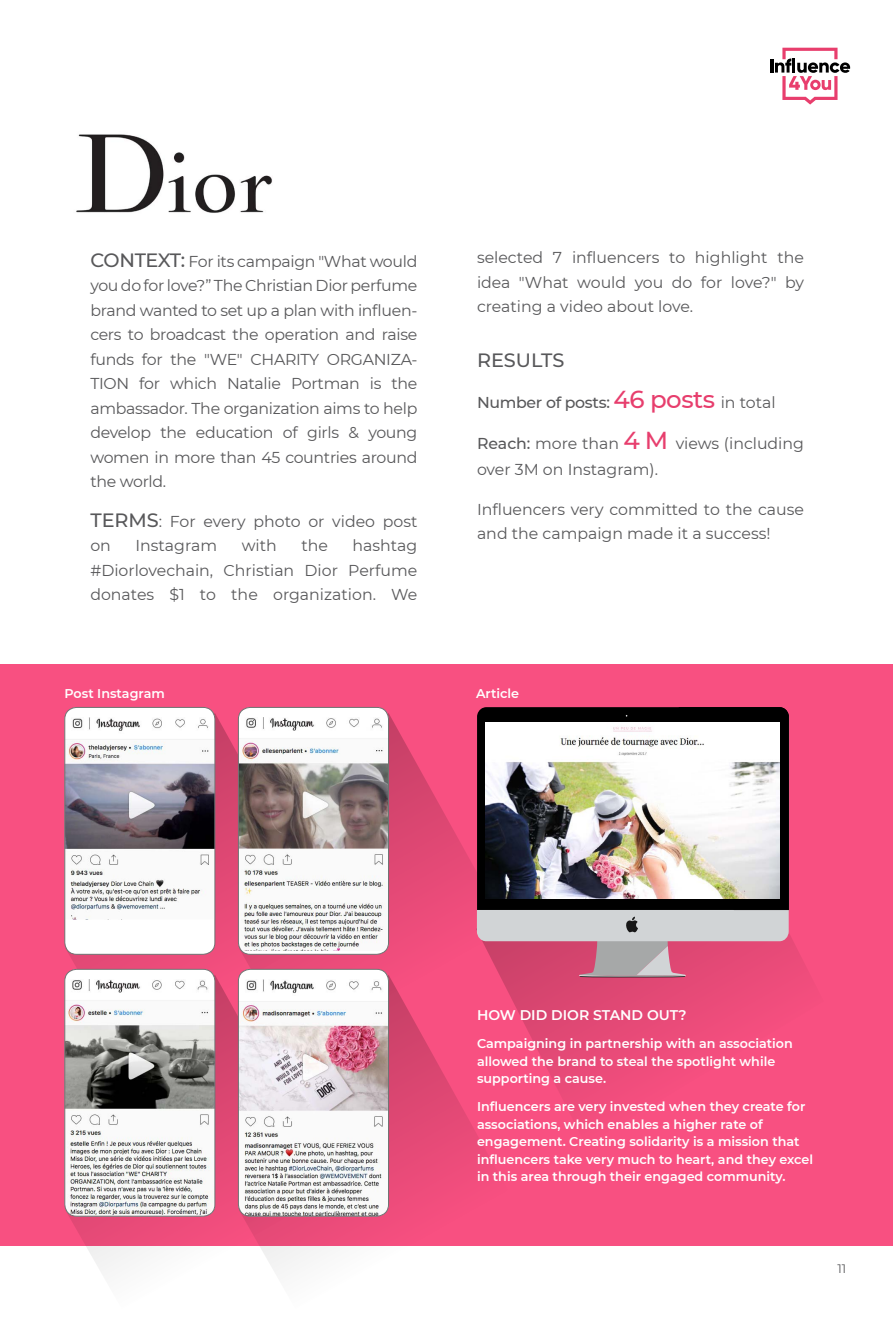
<style>
.page{position:relative;width:893px;height:1339px;background:#fff}
.page>*{position:absolute;margin:0;border:0;box-sizing:border-box;transform-origin:0 0}
.t1{font:500 19.25px "Montserrat";color:#58585a}
.t2{font:15.75px/24.5px "Montserrat";color:#58585a;text-align:justify}
.t3{font:500 15.75px "Montserrat";letter-spacing:-.02em;color:#58585a}
.t4{font:600 14px "Montserrat";color:#fff}
.t5{font:600 12.78px/17.5px "Montserrat";color:#fff}
.t6{font:12.25px "Montserrat";color:#58585a}
.s1{font-weight:500;font-size:19.25px}
.s2{font-size:24.5px;color:#e73e6d}
.s3{font-weight:400}
.s4{font-weight:500}
.s5{font-weight:500;font-size:24.5px;color:#e73e6d}
</style>
<div class="page">
<hr style="left:770px;top:59px;width:3px;height:14px;background:#000">
<svg style="left:775px;top:48px;width:75px;height:57px"></svg>
<img style="left:76px;top:134px;width:196px;height:79px">
<div style="left:0;top:664px;width:892px;height:581px;background:#f85081"></div>
<svg style="left:65px;top:713px;width:173px;height:256px"></svg>
<div style="left:65px;top:707px;width:150px;height:247px;background:#fff;border-radius:12px"></div>
<img style="left:66px;top:707px;width:149px;height:212px">
<div style="left:64px;top:707px;width:151px;height:247px;border:1px solid #707172;border-radius:12px"></div>
<svg style="left:240px;top:713px;width:236px;height:256px"></svg>
<img style="left:238px;top:707px;width:150px;height:244px">
<div style="left:238px;top:707px;width:151px;height:247px;border:1px solid #707172;border-radius:12px"></div>
<svg style="left:65px;top:975px;width:174px;height:297px"></svg>
<img style="left:65px;top:969px;width:150px;height:247px">
<div style="left:64px;top:969px;width:151px;height:247px;border:1px solid #707172;border-radius:12px"></div>
<svg style="left:239px;top:975px;width:269px;height:297px"></svg>
<img style="left:238px;top:969px;width:150px;height:247px">
<div style="left:238px;top:969px;width:151px;height:247px;border:1px solid #707172;border-radius:12px"></div>
<svg style="left:476px;top:785px;width:330px;height:360px"></svg>
<svg style="left:477px;top:707px;width:311px;height:270px;background:#8a6470"></svg>
<img style="left:485px;top:723px;width:294px;height:175px">
<p class="t2" style="left:90px;top:248px;width:328px"><span class="s1">CONTEXT:</span> For its campaign "What would you do for love?” The Christian Dior perfume brand wanted to set up a plan with influen&shy;cers to broadcast the operation and raise funds for the "WE" CHARITY ORGANIZA-TION for which Natalie Portman is the ambassador. The organization aims to help develop the education of girls &amp; young women in more than 45 countries around the world.</p>
<p class="t2" style="left:90px;top:508px;width:328px"><span class="s1">TERMS</span>: For every photo or video post on</p>
<p class="t2" style="left:90px;top:533px;width:328px;text-indent:262px">hashtag #Diorlovechain, Christian Dior Perfume donates $1 to the organization. We</p>
<p class="t2" style="left:135px;top:533px;width:83px">Instagram</p>
<p class="t2" style="left:242px;top:533px;width:37px">with</p>
<p class="t2" style="left:301px;top:533px;width:28px">the</p>
<p class="t2" style="left:477px;top:245px;width:328px">selected 7 influencers to highlight the idea "What would you do for love?" by creating a video about love.</p>
<p class="t1" style="left:477px;top:346px;width:89px">RESULTS</p>
<p class="t3" style="left:477px;top:391px;width:300px">Number of posts: <span class="s2">46 posts</span> <span class="s3">in total</span></p>
<p class="t2" style="left:477px;top:430px;width:328px;line-height:26.2px"><span class="s4">Reach:</span> more than <span class="s5">4 M</span> views (including over 3M on Instagram).</p>
<p class="t2" style="left:477px;top:496px;width:328px">Influencers very committed to the cause and the campaign made it a success!</p>
<p class="t5" style="left:64px;top:684px;width:102px">Post Instagram</p>
<p class="t5" style="left:476px;top:684px;width:45px">Article</p>
<p class="t4" style="left:477px;top:1005px;width:211px">HOW DID DIOR STAND OUT?</p>
<p class="t5" style="left:477px;top:1034px;width:317px">Campaigning in partnership with an association allowed the brand to steal the spotlight while supporting a cause.</p>
<p class="t5" style="left:477px;top:1097px;width:338px">Influencers are very invested when they create for associations, which enables a higher rate of engagement. Creating solidarity is a mission that influencers take very much to heart, and they excel in this area through their engaged community.</p>
<p class="t6" style="left:837px;top:1260px;width:10px">11</p>
</div>
